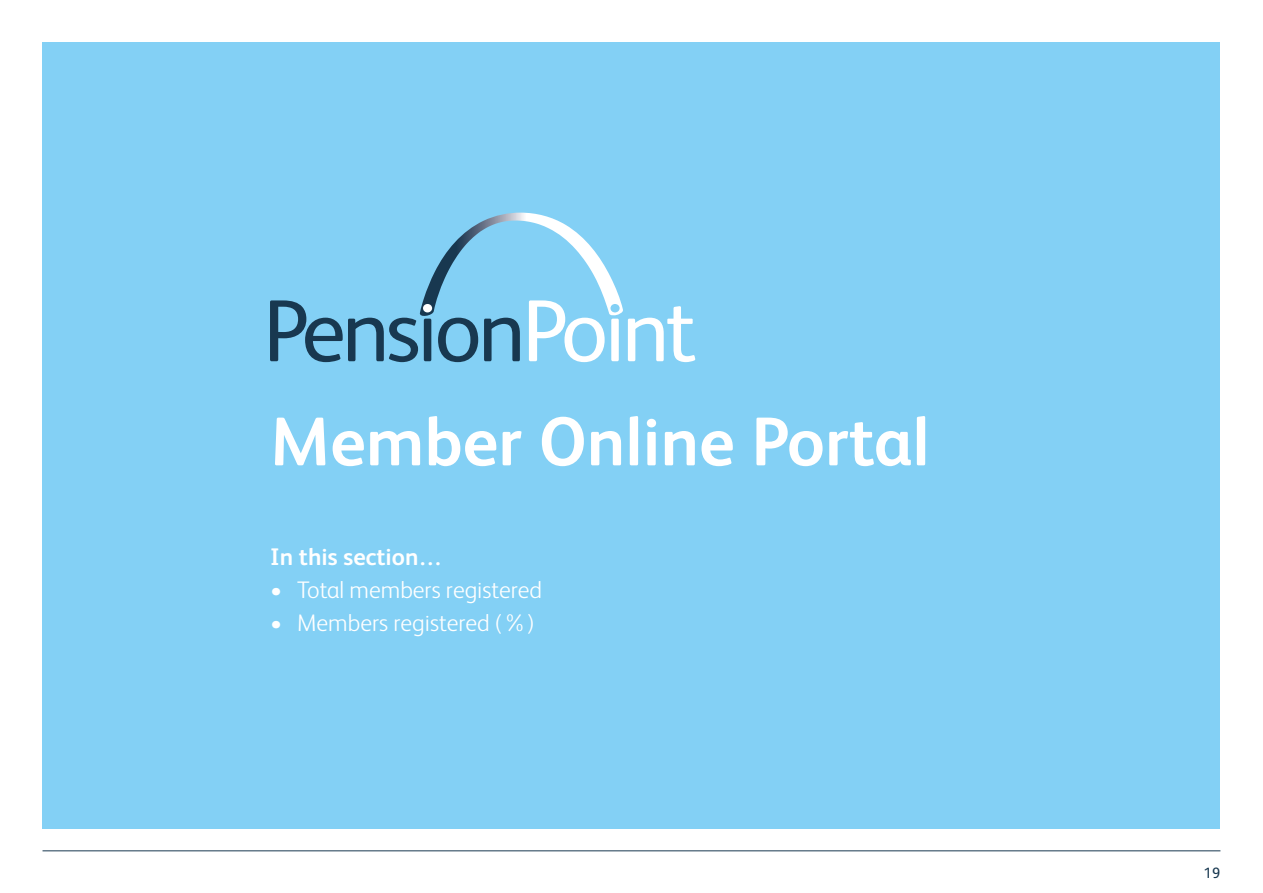
<style>
.page{position:relative;width:1263px;height:893px;background:#fff}
.page>*{position:absolute;margin:0;border:0;box-sizing:border-box;transform-origin:0 0}
.t1{font:700 69px "FS Albert";color:#fff}
.t2{font:300 24px "FS Albert";color:#fff}
.t3{font:700 24px "FS Albert";color:#fff}
.t4{font:15px "FS Albert";color:#183850}
</style>
<div class="page">
<hr style="left:43px;top:851px;width:1177px;height:1px;background:#183850">
<div style="left:43px;top:43px;width:1177px;height:786px;background:#83d0f5"></div>
<svg style="left:270px;top:213px;width:425px;height:149px"></svg>
<div style="left:423px;top:304px;width:9px;height:8px;background:#fff;border-radius:50%"></div>
<h1 class="t1" style="left:270px;top:395px;width:661px">Member Online Portal</h1>
<p class="t3" style="left:270px;top:540px;width:174px">In this section…</p>
<p class="t2" style="left:270px;top:574px;width:274px">• Total members registered</p>
<p class="t2" style="left:270px;top:607px;width:266px">• Members registered (%)</p>
<p class="t4" style="left:1204px;top:863px;width:18px">19</p>
</div>
